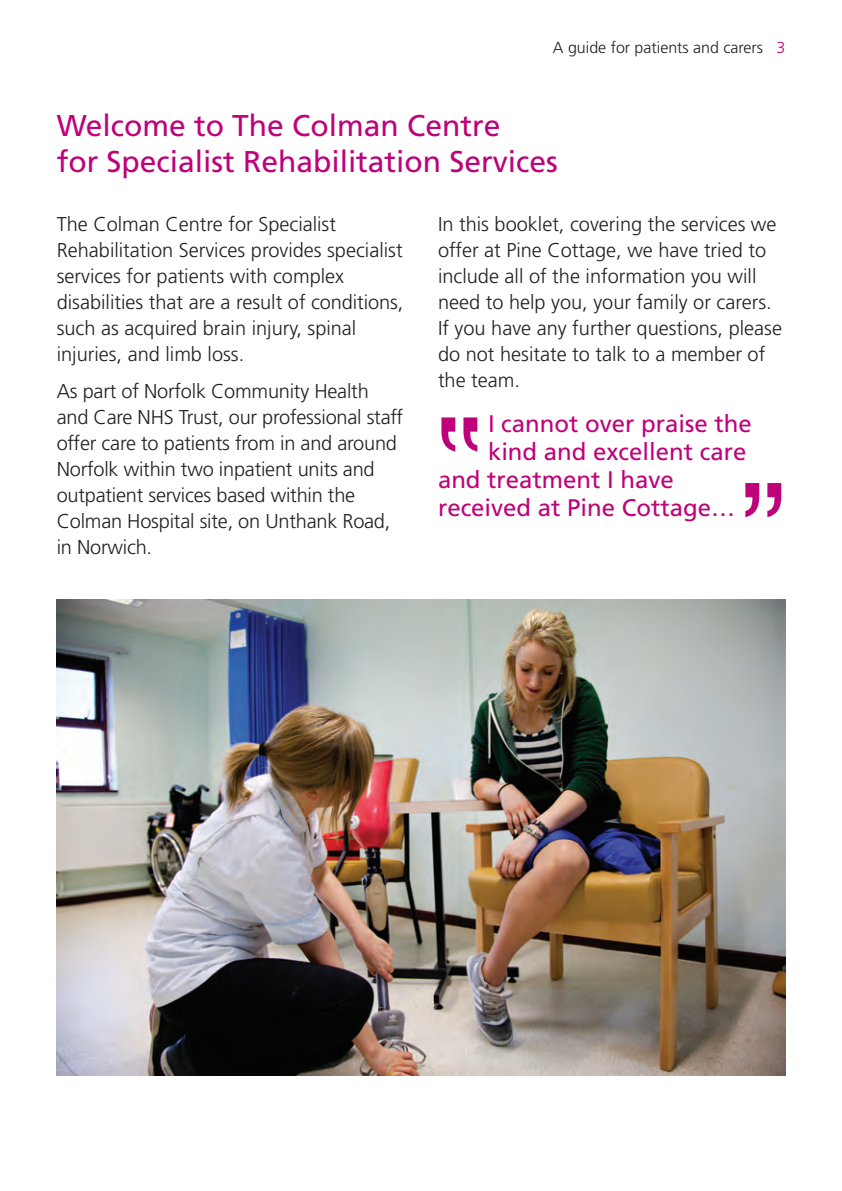
<style>
.page{position:relative;width:842px;height:1191px;background:#fff}
.page>*{position:absolute;margin:0;border:0;box-sizing:border-box;transform-origin:0 0}
.t1{font:30px/36px "Frutiger";color:#be027a}
.t2{font:24px "Frutiger";color:#be027a}
.t3{font:300 20px/26px "Frutiger";color:#231f20}
.t4{font:300 16px "Frutiger";color:#231f20}
.s1{color:#be027a}
</style>
<div class="page">
<svg style="left:441px;top:417px;width:36px;height:34px"></svg>
<img style="left:57px;top:599px;width:728px;height:476px">
<svg style="left:745px;top:483px;width:36px;height:34px"></svg>
<p class="t4" style="left:553px;top:41px;width:234px">A guide for patients and carers <span class="s1">3</span></p>
<h1 class="t1" style="left:57px;top:110px;width:503px">Welcome to The Colman Centre<br>for Specialist Rehabilitation Services</h1>
<p class="t3" style="left:57px;top:212px;width:348px">The Colman Centre for Specialist Rehabilitation Services provides specialist services for patients with complex disabilities that are a result of conditions, such as acquired brain injury, spinal injuries, and limb loss.</p>
<p class="t3" style="left:57px;top:379px;width:348px">As part of Norfolk Community Health and Care NHS Trust, our professional staff offer care to patients from in and around Norfolk within two inpatient units and outpatient services based within the Colman Hospital site, on Unthank Road, in Norwich.</p>
<p class="t3" style="left:438px;top:212px;width:346px">In this booklet, covering the services we offer at Pine Cottage, we have tried to include all of the information you will need to help you, your family or carers.<br>If you have any further questions, please do not hesitate to talk to a member of the team.</p>
<p class="t2" style="left:488px;top:413px;width:265px">I cannot over praise the</p>
<p class="t2" style="left:488px;top:441px;width:260px">kind and excellent care</p>
<p class="t2" style="left:438px;top:469px;width:237px">and treatment I have</p>
<p class="t2" style="left:438px;top:497px;width:298px">received at Pine Cottage…</p>
</div>
